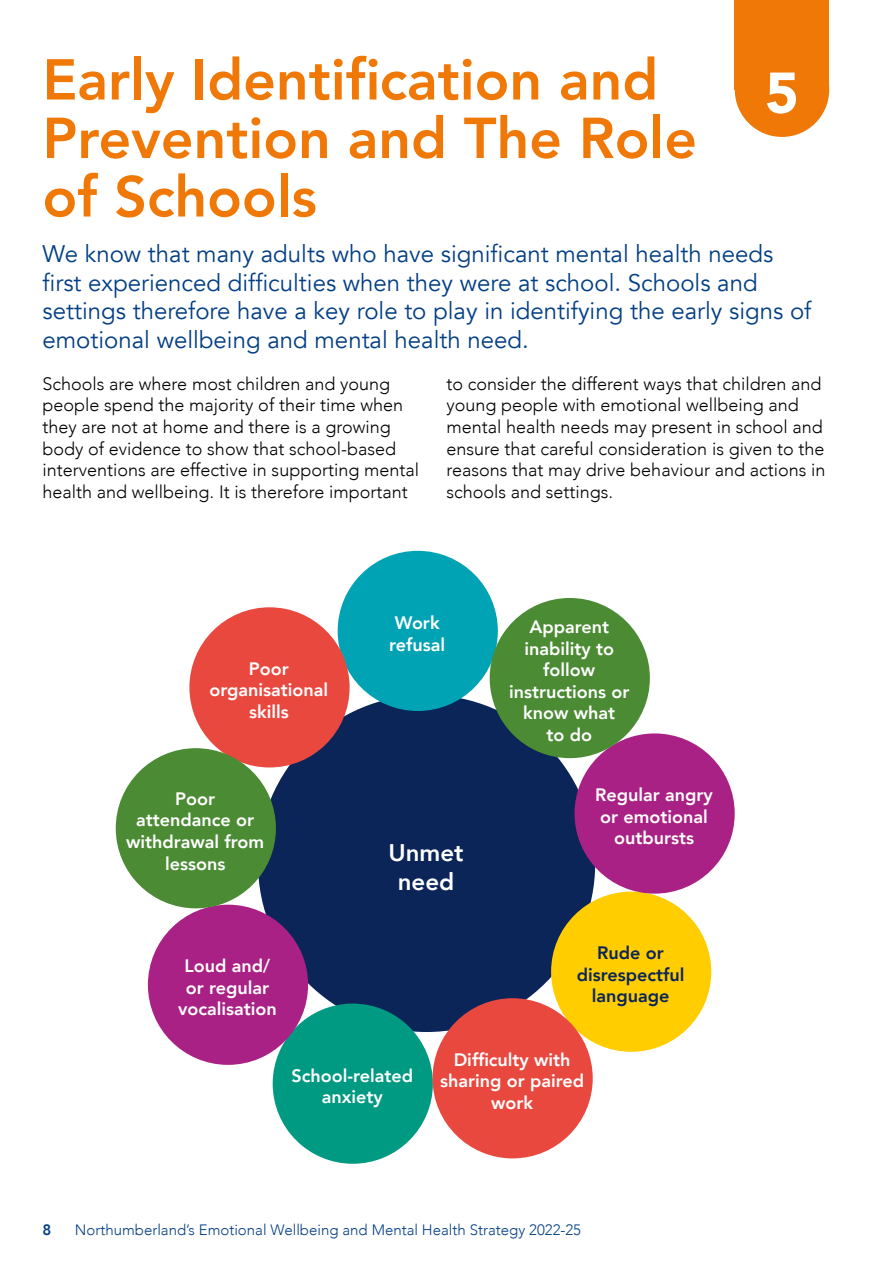
<style>
.page{position:relative;width:893px;height:1263px;background:#fff}
.page>*{position:absolute;margin:0;border:0;box-sizing:border-box;transform-origin:0 0}
.t1{font:800 57px/58.5px "Avenir";color:#ef7806}
.t2{font:900 57px "Avenir";color:#fff}
.t3{font:24px/28.8px "Avenir";color:#033f85}
.t4{font:800 24px/28.8px "Avenir";color:#fff;text-align:center}
.t5{font:300 18px/21.6px "Avenir";color:#000}
.t6{font:800 18px/21.6px "Avenir";color:#fff;text-align:center}
.t7{font:800 18px/21.6px "Avenir";color:#0b2559;text-align:center}
.t8{font:300 15px "Avenir";color:#033f85}
.t9{font:800 15px "Avenir";color:#033f85}
</style>
<div class="page">
<div style="left:258px;top:695px;width:337px;height:337px;background:#0b2559;border-radius:50%"></div>
<div style="left:551px;top:892px;width:160px;height:160px;background:#ffcd00;border-radius:50%"></div>
<div style="left:273px;top:1003px;width:160px;height:161px;background:#009982;border-radius:50%"></div>
<div style="left:338px;top:551px;width:160px;height:160px;background:#00a3b4;border-radius:50%"></div>
<div style="left:433px;top:998px;width:160px;height:160px;background:#e9483f;border-radius:50%"></div>
<div style="left:574px;top:733px;width:161px;height:161px;background:#a92184;border-radius:50%"></div>
<div style="left:148px;top:905px;width:160px;height:160px;background:#a92184;border-radius:50%"></div>
<div style="left:490px;top:598px;width:160px;height:160px;background:#4a8b33;border-radius:50%"></div>
<div style="left:189px;top:607px;width:161px;height:160px;background:#e9483f;border-radius:50%"></div>
<div style="left:116px;top:748px;width:160px;height:160px;background:#4a8b33;border-radius:50%"></div>
<div style="left:735px;top:0;width:94px;height:90px;background:#ef7806"></div>
<div style="left:735px;top:43px;width:94px;height:94px;background:#ef7806;border-radius:50%"></div>
<h1 class="t1" style="left:43px;top:51px;width:656px">Early Identification and<br>Prevention and The Role of Schools</h1>
<h1 class="t2" style="left:765px;top:44px;width:35px">5</h1>
<p class="t3" style="left:43px;top:240px;width:770px">We know that many adults who have significant mental health needs first experienced difficulties when they were at school. Schools and settings therefore have a key role to play in identifying the early signs of emotional wellbeing and mental health need.</p>
<p class="t5" style="left:43px;top:373px;width:378px">Schools are where most children and young people spend the majority of their time when they are not at home and there is a growing body of evidence to show that school-based interventions are effective in supporting mental health and wellbeing. It is therefore important</p>
<p class="t5" style="left:446px;top:373px;width:380px">to consider the different ways that children and young people with emotional wellbeing and mental health needs may present in school and ensure that careful consideration is given to the reasons that may drive behaviour and actions in schools and settings.</p>
<p class="t6" style="left:210px;top:658px;width:120px">Poor organisational skills</p>
<p class="t6" style="left:126px;top:788px;width:140px">Poor attendance or withdrawal from lessons</p>
<p class="t6" style="left:178px;top:955px;width:100px">Loud and/ or regular vocalisation</p>
<p class="t6" style="left:389px;top:612px;width:58px">Work refusal</p>
<h2 class="t4" style="left:388px;top:838px;width:77px">Unmet need</h2>
<p class="t6" style="left:509px;top:616px;width:122px">Apparent inability to follow instructions or know what<br>to do</p>
<p class="t6" style="left:595px;top:784px;width:119px">Regular angry or emotional outbursts</p>
<p class="t7" style="left:577px;top:942px;width:109px">Rude or disrespectful language</p>
<p class="t6" style="left:291px;top:1065px;width:123px">School-related anxiety</p>
<p class="t6" style="left:440px;top:1049px;width:146px">Difficulty with sharing or paired work</p>
<p class="t9" style="left:43px;top:1218px;width:10px">8</p>
<p class="t8" style="left:75px;top:1221px;width:508px">Northumberland’s Emotional Wellbeing and Mental Health Strategy 2022-25</p>
</div>
